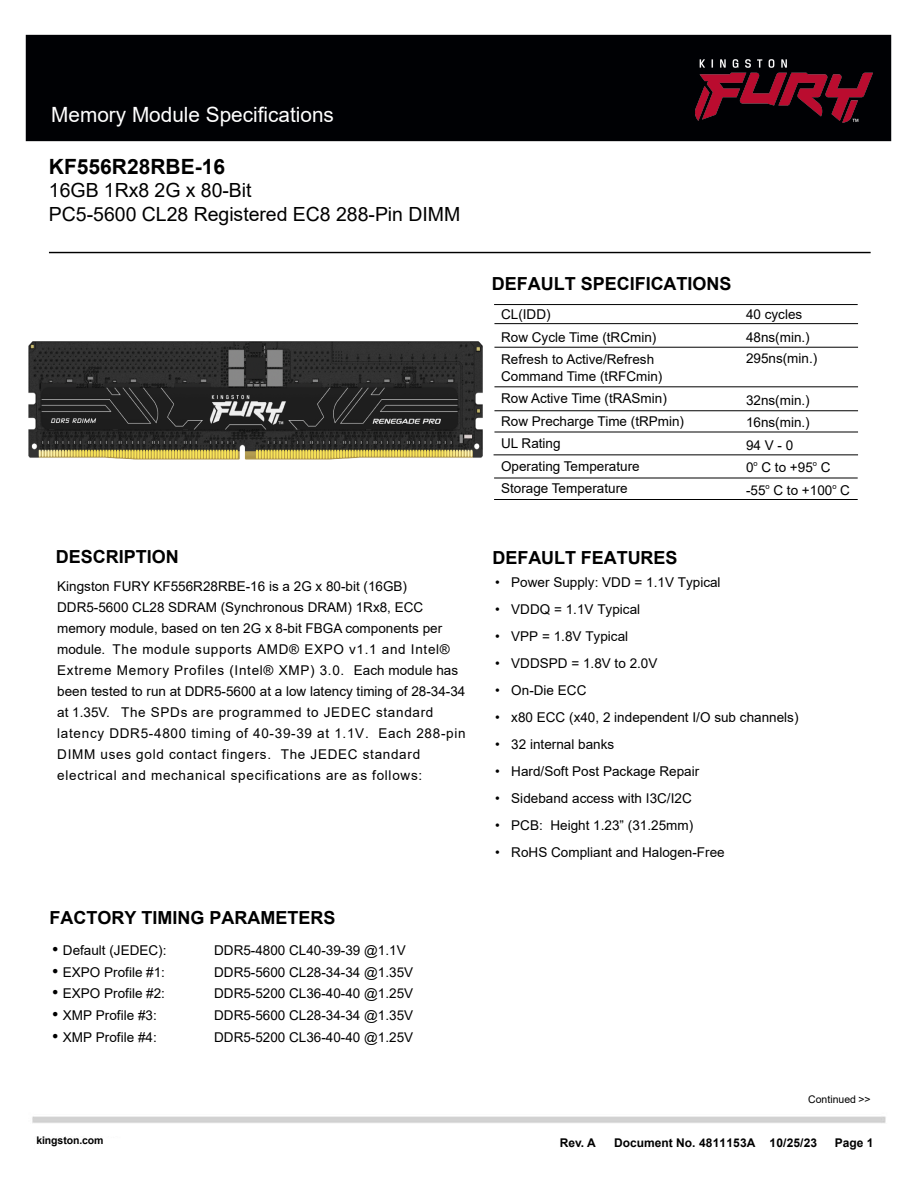
<style>
.page{position:relative;width:918px;height:1188px;background:#fff}
.page>*{position:absolute;margin:0;border:0;box-sizing:border-box;transform-origin:0 0}
.t1{font:21px "Arial";color:#fff}
.t2{font:700 21px "Arial";color:#000}
.t3{font:19.5px/23.4px "Arial";color:#010101}
.t4{font:700 18px "Arial";color:#000}
.t5{font:13.5px/22.5px "Arial";color:#000}
.t6{font:13.5px/21px "Arial";letter-spacing:.05em;color:#000}
.t7{font:700 12px "Arial";color:#000}
.t8{font:700 10.5px "Arial";letter-spacing:-.01em;color:#000}
.t9{font:10.5px "Arial";color:#000}
.s1{font-family:"Times New Roman";font-size:18px}
</style>
<div class="page">
<hr style="left:49px;top:252px;width:822px;height:1px;background:#000">
<hr style="left:494px;top:323px;width:364px;height:1px;background:#000">
<hr style="left:494px;top:347px;width:364px;height:1px;background:#000">
<hr style="left:494px;top:386px;width:364px;height:1px;background:#000">
<hr style="left:494px;top:410px;width:364px;height:1px;background:#000">
<hr style="left:494px;top:499px;width:364px;height:1px;background:#000">
<hr style="left:494px;top:478px;width:364px;height:1px;background:#000">
<hr style="left:494px;top:432px;width:364px;height:1px;background:#000">
<hr style="left:494px;top:455px;width:364px;height:1px;background:#000">
<hr style="left:494px;top:304px;width:364px;height:1px;background:#000">
<div style="left:25px;top:34px;width:867px;height:108px;background:#000104"></div>
<img style="left:696px;top:59px;width:176px;height:63px">
<img style="left:28px;top:341px;width:455px;height:118px">
<h1 class="t1" style="left:51px;top:100px;width:284px">Memory Module Specifications</h1>
<h1 class="t2" style="left:49px;top:152px;width:178px">KF556R28RBE-16</h1>
<h2 class="t3" style="left:49px;top:179px;width:413px">16GB 1Rx8 2G x 80-Bit<br>PC5-5600 CL28 Registered EC8 288-Pin DIMM</h2>
<h3 class="t4" style="left:56px;top:544px;width:125px">DESCRIPTION</h3>
<p class="t6" style="left:57px;top:576px;width:410px">Kingston FURY KF556R28RBE-16 is a 2G x 80-bit (16GB)<br>DDR5-5600 CL28 SDRAM (Synchronous DRAM) 1Rx8, ECC memory module, based on ten 2G x 8-bit FBGA components per module. The module supports AMD® EXPO v1.1 and Intel® Extreme Memory Profiles (Intel® XMP) 3.0. Each module has been tested to run at DDR5-5600 at a low latency timing of 28-34-34 at 1.35V. The SPDs are programmed to JEDEC standard latency DDR5-4800 timing of 40-39-39 at 1.1V. Each 288-pin DIMM uses gold contact fingers. The JEDEC standard electrical and mechanical specifications are as follows:</p>
<h3 class="t4" style="left:49px;top:905px;width:288px">FACTORY TIMING PARAMETERS</h3>
<p class="t5" style="left:52px;top:939px;width:116px"><span class="s1">•</span> Default (JEDEC):</p>
<p class="t5" style="left:214px;top:939px;width:193px">DDR5-4800 CL40-39-39 @1.1V</p>
<p class="t5" style="left:52px;top:961px;width:114px"><span class="s1">•</span> EXPO Profile #1:</p>
<p class="t5" style="left:214px;top:961px;width:201px">DDR5-5600 CL28-34-34 @1.35V</p>
<p class="t5" style="left:52px;top:982px;width:114px"><span class="s1">•</span> EXPO Profile #2:</p>
<p class="t5" style="left:214px;top:982px;width:201px">DDR5-5200 CL36-40-40 @1.25V</p>
<p class="t5" style="left:52px;top:1004px;width:106px"><span class="s1">•</span> XMP Profile #3:</p>
<p class="t5" style="left:214px;top:1004px;width:201px">DDR5-5600 CL28-34-34 @1.35V</p>
<p class="t5" style="left:52px;top:1025px;width:106px"><span class="s1">•</span> XMP Profile #4:</p>
<p class="t5" style="left:214px;top:1025px;width:201px">DDR5-5200 CL36-40-40 @1.25V</p>
<p class="t8" style="left:36px;top:1133px;width:69px">kingston.com</p>
<h3 class="t4" style="left:492px;top:271px;width:241px">DEFAULT SPECIFICATIONS</h3>
<p class="t5" style="left:501px;top:303px;width:157px">CL(IDD)<br>Row Cycle Time (tRCmin)<br>Refresh to Active/Refresh</p>
<p class="t5" style="left:501px;top:365px;width:185px">Command Time (tRFCmin)<br>Row Active Time (tRASmin)<br>Row Precharge Time (tRPmin)<br>UL Rating<br>Operating Temperature<br>Storage Temperature</p>
<p class="t5" style="left:746px;top:303px;width:65px">40 cycles<br>48ns(min.)</p>
<p class="t5" style="left:746px;top:347px;width:73px">295ns(min.)</p>
<p class="t5" style="left:746px;top:389px;width:106px">32ns(min.)<br>16ns(min.)<br>94 V - 0<br>0<sup>o</sup> C to +95<sup>o</sup> C -55<sup>o</sup> C to +100<sup>o</sup> C</p>
<h3 class="t4" style="left:493px;top:545px;width:186px">DEFAULT FEATURES</h3>
<p class="t5" style="left:495px;top:571px;width:227px">• Power Supply: VDD = 1.1V Typical</p>
<p class="t5" style="left:495px;top:598px;width:146px">• VDDQ = 1.1V Typical</p>
<p class="t5" style="left:495px;top:625px;width:134px">• VPP = 1.8V Typical</p>
<p class="t5" style="left:495px;top:652px;width:164px">• VDDSPD = 1.8V to 2.0V</p>
<p class="t5" style="left:495px;top:679px;width:93px">• On-Die ECC</p>
<p class="t5" style="left:495px;top:706px;width:305px">• x80 ECC (x40, 2 independent I/O sub channels)</p>
<p class="t5" style="left:495px;top:733px;width:121px">• 32 internal banks</p>
<p class="t5" style="left:495px;top:760px;width:205px">• Hard/Soft Post Package Repair</p>
<p class="t5" style="left:495px;top:787px;width:198px">• Sideband access with I3C/I2C</p>
<p class="t5" style="left:495px;top:814px;width:199px">• PCB: Height 1.23” (31.25mm)</p>
<p class="t5" style="left:495px;top:841px;width:231px">• RoHS Compliant and Halogen-Free</p>
<p class="t9" style="left:808px;top:1092px;width:64px">Continued &gt;&gt;</p>
<p class="t7" style="left:560px;top:1135px;width:38px">Rev. A</p>
<p class="t7" style="left:614px;top:1135px;width:205px">Document No. 4811153A 10/25/23</p>
<p class="t7" style="left:835px;top:1135px;width:40px">Page 1</p>
</div>
